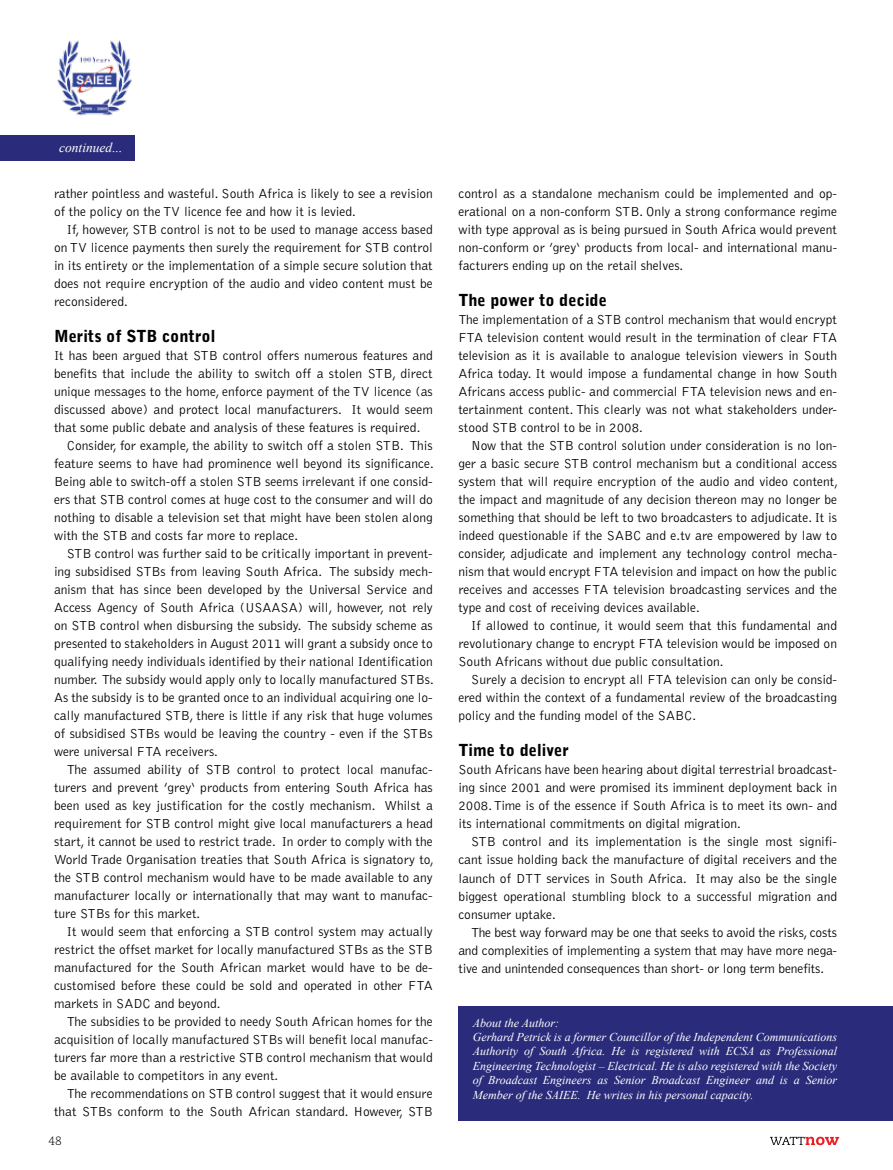
<style>
.page{position:relative;width:893px;height:1170px;background:#fff}
.page>*{position:absolute;margin:0;border:0;box-sizing:border-box;transform-origin:0 0}
.t1{font:900 16.5px "Bell Gothic Std";color:#000}
.t2{font:300 13.5px/18px "Bell Gothic Std";color:#000;text-align:justify}
.t3{font:italic 13.5px "Times New Roman";color:#fff}
.t4{font:italic 12px/14.4px "Times New Roman";color:#fff}
.t5{font:300 12px "Caecilia LT Std";color:#000}
</style>
<div class="page">
<svg style="left:770px;top:1136px;width:69px;height:9px"></svg>
<img style="left:57px;top:40px;width:75px;height:76px">
<div style="left:0;top:135px;width:135px;height:25px;background:#2a2c7b"></div>
<div style="left:458px;top:1005px;width:435px;height:115px;background:#2a2c7b"></div>
<p class="t3" style="left:59px;top:138px;width:65px">continued...</p>
<p class="t2" style="left:54px;top:185px;width:380px">rather pointless and wasteful. South Africa is likely to see a revision of the policy on the TV licence fee and how it is levied.</p>
<p class="t2" style="left:54px;top:221px;width:380px;text-indent:13px">If, however, STB control is not to be used to manage access based on TV licence payments then surely the requirement for STB control in its entirety or the implementation of a simple secure solution that does not require encryption of the audio and video content must be reconsidered.</p>
<p class="t1" style="left:54px;top:326px;width:163px">Merits of STB control</p>
<p class="t2" style="left:54px;top:347px;width:380px">It has been argued that STB control offers numerous features and</p>
<p class="t2" style="left:54px;top:365px;width:380px">benefits that include the ability to switch off a stolen STB, direct</p>
<p class="t2" style="left:54px;top:383px;width:380px">unique messages to the home, enforce payment of the TV licence (as</p>
<p class="t2" style="left:54px;top:401px;width:380px">discussed above) and protect local manufacturers. It would seem</p>
<p class="t2" style="left:54px;top:419px;width:368px">that some public debate and analysis of these features is required.</p>
<p class="t2" style="left:67px;top:437px;width:368px">Consider, for example, the ability to switch off a stolen STB. This</p>
<p class="t2" style="left:54px;top:455px;width:381px">feature seems to have had prominence well beyond its significance.</p>
<p class="t2" style="left:54px;top:473px;width:380px">Being able to switch-off a stolen STB seems irrelevant if one consid-</p>
<p class="t2" style="left:54px;top:491px;width:380px">ers that STB control comes at huge cost to the consumer and will do</p>
<p class="t2" style="left:54px;top:509px;width:380px">nothing to disable a television set that might have been stolen along</p>
<p class="t2" style="left:54px;top:527px;width:246px">with the STB and costs far more to replace.</p>
<p class="t2" style="left:67px;top:545px;width:368px">STB control was further said to be critically important in prevent-</p>
<p class="t2" style="left:54px;top:563px;width:380px">ing subsidised STBs from leaving South Africa. The subsidy mech-</p>
<p class="t2" style="left:54px;top:581px;width:380px">anism that has since been developed by the Universal Service and</p>
<p class="t2" style="left:54px;top:599px;width:380px">Access Agency of South Africa (USAASA) will, however, not rely</p>
<p class="t2" style="left:54px;top:617px;width:380px">on STB control when disbursing the subsidy. The subsidy scheme as</p>
<p class="t2" style="left:54px;top:635px;width:380px">presented to stakeholders in August 2011 will grant a subsidy once to</p>
<p class="t2" style="left:54px;top:653px;width:380px">qualifying needy individuals identified by their national Identification</p>
<p class="t2" style="left:54px;top:671px;width:381px">number. The subsidy would apply only to locally manufactured STBs.</p>
<p class="t2" style="left:54px;top:689px;width:380px">As the subsidy is to be granted once to an individual acquiring one lo-</p>
<p class="t2" style="left:54px;top:707px;width:380px">cally manufactured STB, there is little if any risk that huge volumes</p>
<p class="t2" style="left:54px;top:725px;width:380px">of subsidised STBs would be leaving the country - even if the STBs</p>
<p class="t2" style="left:54px;top:743px;width:166px">were universal FTA receivers.</p>
<p class="t2" style="left:67px;top:761px;width:367px">The assumed ability of STB control to protect local manufac-</p>
<p class="t2" style="left:54px;top:779px;width:380px">turers and prevent ’grey‘ products from entering South Africa has</p>
<p class="t2" style="left:54px;top:797px;width:380px">been used as key justification for the costly mechanism. Whilst a</p>
<p class="t2" style="left:54px;top:815px;width:380px">requirement for STB control might give local manufacturers a head</p>
<p class="t2" style="left:54px;top:833px;width:380px">start, it cannot be used to restrict trade. In order to comply with the</p>
<p class="t2" style="left:54px;top:851px;width:381px">World Trade Organisation treaties that South Africa is signatory to,</p>
<p class="t2" style="left:54px;top:869px;width:380px">the STB control mechanism would have to be made available to any</p>
<p class="t2" style="left:54px;top:887px;width:380px">manufacturer locally or internationally that may want to manufac-</p>
<p class="t2" style="left:54px;top:905px;width:148px">ture STBs for this market.</p>
<p class="t2" style="left:67px;top:923px;width:368px">It would seem that enforcing a STB control system may actually</p>
<p class="t2" style="left:54px;top:941px;width:380px">restrict the offset market for locally manufactured STBs as the STB</p>
<p class="t2" style="left:54px;top:959px;width:380px">manufactured for the South African market would have to be de-</p>
<p class="t2" style="left:54px;top:977px;width:380px">customised before these could be sold and operated in other FTA</p>
<p class="t2" style="left:54px;top:995px;width:168px">markets in SADC and beyond.</p>
<p class="t2" style="left:67px;top:1013px;width:367px">The subsidies to be provided to needy South African homes for the</p>
<p class="t2" style="left:54px;top:1031px;width:380px">acquisition of locally manufactured STBs will benefit local manufac-</p>
<p class="t2" style="left:54px;top:1049px;width:380px">turers far more than a restrictive STB control mechanism that would</p>
<p class="t2" style="left:54px;top:1067px;width:226px">be available to competitors in any event.</p>
<p class="t2" style="left:67px;top:1085px;width:368px">The recommendations on STB control suggest that it would ensure</p>
<p class="t2" style="left:54px;top:1103px;width:380px">that STBs conform to the South African standard. However, STB</p>
<p class="t5" style="left:49px;top:1134px;width:15px">48</p>
<p class="t2" style="left:458px;top:185px;width:380px">control as a standalone mechanism could be implemented and op&shy;erational on a non-conform STB. Only a strong conformance regime with type approval as is being pursued in South Africa would prevent non-conform or ’grey‘ products from local- and international manu&shy;facturers ending up on the retail shelves.</p>
<p class="t1" style="left:458px;top:290px;width:150px">The power to decide</p>
<p class="t2" style="left:458px;top:311px;width:380px">The implementation of a STB control mechanism that would encrypt FTA television content would result in the termination of clear FTA television as it is available to analogue television viewers in South Africa today. It would impose a fundamental change in how South Africans access public- and commercial FTA television news and en&shy;tertainment content. This clearly was not what stakeholders under&shy;stood STB control to be in 2008.</p>
<p class="t2" style="left:458px;top:437px;width:381px;text-indent:13px">Now that the STB control solution under consideration is no lon&shy;ger a basic secure STB control mechanism but a conditional access system that will require encryption of the audio and video content, the impact and magnitude of any decision thereon may no longer be something that should be left to two broadcasters to adjudicate. It is indeed questionable if the SABC and e.tv are empowered by law to consider, adjudicate and implement any technology control mecha&shy;nism that would encrypt FTA television and impact on how the public receives and accesses FTA television broadcasting services and the type and cost of receiving devices available.</p>
<p class="t2" style="left:458px;top:617px;width:380px;text-indent:13px">If allowed to continue, it would seem that this fundamental and revolutionary change to encrypt FTA television would be imposed on South Africans without due public consultation.</p>
<p class="t2" style="left:458px;top:671px;width:380px;text-indent:13px">Surely a decision to encrypt all FTA television can only be consid&shy;ered within the context of a fundamental review of the broadcasting policy and the funding model of the SABC.</p>
<p class="t1" style="left:458px;top:740px;width:112px">Time to deliver</p>
<p class="t2" style="left:458px;top:761px;width:380px">South Africans have been hearing about digital terrestrial broadcast&shy;ing since 2001 and were promised its imminent deployment back in 2008. Time is of the essence if South Africa is to meet its own- and its international commitments on digital migration.</p>
<p class="t2" style="left:458px;top:833px;width:380px;text-indent:13px">STB control and its implementation is the single most signifi&shy;cant issue holding back the manufacture of digital receivers and the launch of DTT services in South Africa. It may also be the single biggest operational stumbling block to a successful migration and consumer uptake.</p>
<p class="t2" style="left:458px;top:923px;width:380px;text-indent:13px">The best way forward may be one that seeks to avoid the risks, costs and complexities of implementing a system that may have more nega&shy;tive and unintended consequences than short- or long term benefits.</p>
<p class="t4" style="left:473px;top:1014px;width:366px">About the Author:<br>Gerhard Petrick is a former Councillor of the Independent Communications Authority of South Africa. He is registered with ECSA as Professional Engineering Technologist – Electrical. He is also registered with the Society of Broadcast Engineers as Senior Broadcast Engineer and is a Senior Member of the SAIEE. He writes in his personal capacity.</p>
</div>
